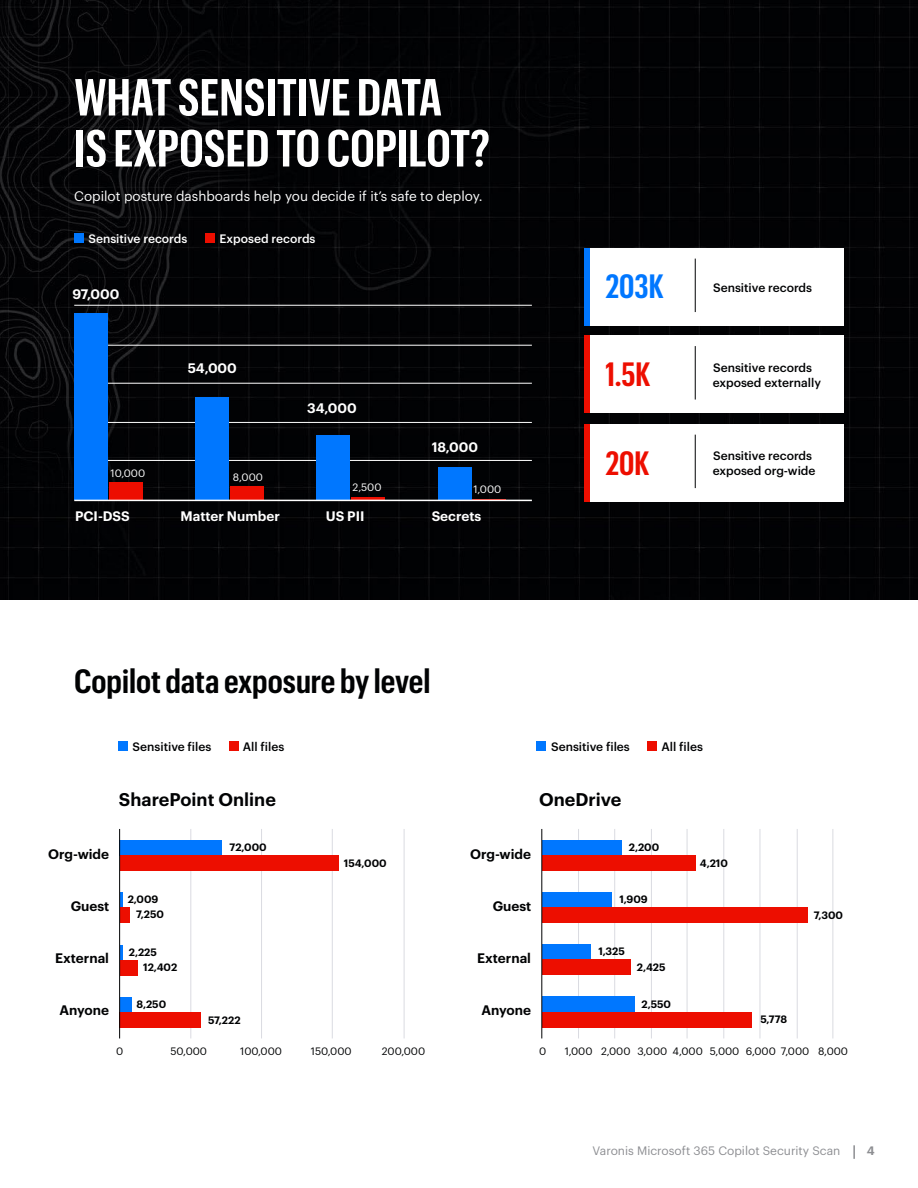
<style>
.page{position:relative;width:918px;height:1188px;background:#fff}
.page>*{position:absolute;margin:0;border:0;box-sizing:border-box;transform-origin:0 0}
.t1{font:600 51px/51px "Graphik X Cond";color:#fff}
.t2{font:600 33px "Graphik Cond";color:#010203}
.t3{font:600 33px "Graphik X Cond";color:#ed0e00}
.t4{font:600 33px "Graphik X Cond";color:#07f}
.t5{font:600 18px "Graphik LC";color:#010203}
.t6{font:13.5px "Graphik LC";color:#fff}
.t7{font:600 13.5px "Graphik LC";color:#fff}
.t8{font:600 13.5px "Graphik LC";color:#010203}
.t9{font:500 12px/15px "Graphik LC";color:#010203}
.t10{font:12px "Graphik LC";color:#8d8e92}
.t11{font:500 12px "Graphik LC";color:#fff}
.t12{font:600 12px "Graphik LC";color:#8d8e92}
.t13{font:600 10.5px "Graphik LC";color:#010203}
.t14{font:10.5px "Graphik LC";color:#010203}
.t15{font:10.5px "Graphik LC";color:#fff}
</style>
<div class="page">
<img style="left:0;top:0;width:918px;height:600px">
<svg style="left:853px;top:1145px;width:2px;height:14px"></svg>
<div style="left:584px;top:248px;width:260px;height:78px;background:#fff"></div>
<div style="left:584px;top:335px;width:260px;height:78px;background:#fff"></div>
<div style="left:584px;top:424px;width:260px;height:78px;background:#fff"></div>
<hr style="left:74px;top:422px;width:458px;height:1px;background:#fff">
<hr style="left:74px;top:345px;width:458px;height:1px;background:#fff">
<hr style="left:74px;top:305px;width:458px;height:1px;background:#fff">
<hr style="left:74px;top:460px;width:458px;height:1px;background:#fff">
<hr style="left:74px;top:383px;width:458px;height:1px;background:#fff">
<div style="left:74px;top:314px;width:34px;height:186px;background:#07f"></div>
<div style="left:195px;top:397px;width:34px;height:103px;background:#07f"></div>
<div style="left:316px;top:436px;width:34px;height:64px;background:#07f"></div>
<div style="left:438px;top:467px;width:33px;height:33px;background:#07f"></div>
<div style="left:109px;top:482px;width:34px;height:18px;background:#ed0e00"></div>
<div style="left:230px;top:486px;width:34px;height:14px;background:#ed0e00"></div>
<hr style="left:351px;top:497px;width:34px;height:3px;background:#ed0e00">
<hr style="left:472px;top:499px;width:34px;height:2px;background:#ed0e00">
<div style="left:74px;top:233px;width:9px;height:9px;background:#07f"></div>
<div style="left:205px;top:233px;width:9px;height:9px;background:#ed0e00"></div>
<div style="left:118px;top:741px;width:10px;height:9px;background:#07f"></div>
<div style="left:229px;top:741px;width:10px;height:9px;background:#ed0e00"></div>
<div style="left:537px;top:741px;width:9px;height:9px;background:#07f"></div>
<div style="left:648px;top:741px;width:9px;height:9px;background:#ed0e00"></div>
<div style="left:584px;top:248px;width:6px;height:78px;background:#07f"></div>
<div style="left:584px;top:335px;width:6px;height:78px;background:#ed0e00"></div>
<div style="left:584px;top:424px;width:6px;height:78px;background:#ed0e00"></div>
<hr style="left:695px;top:259px;width:1px;height:53px;background:#010203">
<hr style="left:695px;top:346px;width:1px;height:54px;background:#010203">
<hr style="left:695px;top:435px;width:1px;height:53px;background:#010203">
<hr style="left:74px;top:500px;width:458px;height:1px;background:#fff">
<hr style="left:190px;top:829px;width:1px;height:209px;background:#dadbe1">
<hr style="left:261px;top:829px;width:1px;height:209px;background:#dadbe1">
<hr style="left:332px;top:829px;width:1px;height:209px;background:#dadbe1">
<hr style="left:404px;top:829px;width:1px;height:209px;background:#dadbe1">
<hr style="left:687px;top:829px;width:1px;height:209px;background:#dadbe1">
<hr style="left:614px;top:829px;width:1px;height:209px;background:#dadbe1">
<hr style="left:760px;top:829px;width:1px;height:209px;background:#dadbe1">
<hr style="left:797px;top:829px;width:1px;height:209px;background:#dadbe1">
<hr style="left:578px;top:829px;width:1px;height:209px;background:#dadbe1">
<hr style="left:723px;top:829px;width:1px;height:209px;background:#dadbe1">
<hr style="left:651px;top:829px;width:1px;height:209px;background:#dadbe1">
<hr style="left:832px;top:829px;width:1px;height:209px;background:#dadbe1">
<div style="left:120px;top:840px;width:102px;height:15px;background:#07f"></div>
<div style="left:542px;top:840px;width:80px;height:15px;background:#07f"></div>
<div style="left:542px;top:893px;width:70px;height:15px;background:#07f"></div>
<div style="left:542px;top:945px;width:48px;height:15px;background:#07f"></div>
<div style="left:542px;top:997px;width:92px;height:15px;background:#07f"></div>
<hr style="left:120px;top:892px;width:3px;height:15px;background:#07f">
<hr style="left:120px;top:945px;width:3px;height:15px;background:#07f">
<div style="left:120px;top:997px;width:11px;height:16px;background:#07f"></div>
<div style="left:120px;top:855px;width:219px;height:16px;background:#ed0e00"></div>
<div style="left:542px;top:855px;width:153px;height:16px;background:#ed0e00"></div>
<div style="left:542px;top:908px;width:265px;height:15px;background:#ed0e00"></div>
<div style="left:542px;top:960px;width:88px;height:15px;background:#ed0e00"></div>
<div style="left:542px;top:1012px;width:210px;height:15px;background:#ed0e00"></div>
<div style="left:120px;top:907px;width:10px;height:15px;background:#ed0e00"></div>
<div style="left:120px;top:960px;width:17px;height:15px;background:#ed0e00"></div>
<div style="left:120px;top:1013px;width:81px;height:15px;background:#ed0e00"></div>
<hr style="left:119px;top:829px;width:1px;height:209px;background:#010203">
<hr style="left:542px;top:829px;width:1px;height:209px;background:#010203">
<h1 class="t1" style="left:74px;top:68px;width:417px">WHAT SENSITIVE DATA<br>IS EXPOSED TO COPILOT?</h1>
<p class="t6" style="left:74px;top:186px;width:410px">Copilot posture dashboards help you decide if it’s safe to deploy.</p>
<p class="t11" style="left:88px;top:229px;width:100px">Sensitive records</p>
<p class="t11" style="left:220px;top:229px;width:98px">Exposed records</p>
<p class="t7" style="left:73px;top:284px;width:48px">97,000</p>
<p class="t15" style="left:111px;top:465px;width:36px">10,000</p>
<p class="t7" style="left:75px;top:506px;width:56px">PCI-DSS</p>
<p class="t7" style="left:188px;top:358px;width:51px">54,000</p>
<p class="t15" style="left:233px;top:469px;width:31px">8,000</p>
<p class="t7" style="left:307px;top:398px;width:51px">34,000</p>
<p class="t7" style="left:432px;top:436px;width:48px">18,000</p>
<p class="t15" style="left:353px;top:479px;width:30px">2,500</p>
<p class="t15" style="left:473px;top:481px;width:29px">1,000</p>
<p class="t7" style="left:181px;top:506px;width:101px">Matter Number</p>
<p class="t7" style="left:326px;top:506px;width:40px">US PII</p>
<p class="t7" style="left:432px;top:506px;width:51px">Secrets</p>
<h2 class="t4" style="left:605px;top:264px;width:60px">203K</h2>
<h2 class="t3" style="left:606px;top:351px;width:46px">1.5K</h2>
<h2 class="t3" style="left:605px;top:440px;width:46px">20K</h2>
<p class="t9" style="left:713px;top:279px;width:100px">Sensitive records</p>
<p class="t9" style="left:713px;top:359px;width:110px">Sensitive records exposed externally</p>
<p class="t9" style="left:713px;top:447px;width:104px">Sensitive records exposed org-wide</p>
<h2 class="t2" style="left:74px;top:658px;width:358px">Copilot data exposure by level</h2>
<p class="t9" style="left:133px;top:738px;width:80px">Sensitive files</p>
<p class="t9" style="left:243px;top:738px;width:43px">All files</p>
<p class="t9" style="left:551px;top:738px;width:80px">Sensitive files</p>
<p class="t9" style="left:661px;top:738px;width:43px">All files</p>
<h3 class="t5" style="left:119px;top:786px;width:158px">SharePoint Online</h3>
<h3 class="t5" style="left:539px;top:786px;width:84px">OneDrive</h3>
<p class="t13" style="left:230px;top:839px;width:39px">72,000</p>
<p class="t13" style="left:629px;top:839px;width:32px">2,200</p>
<p class="t8" style="left:48px;top:843px;width:63px">Org-wide</p>
<p class="t8" style="left:470px;top:843px;width:63px">Org-wide</p>
<p class="t8" style="left:71px;top:896px;width:40px">Guest</p>
<p class="t8" style="left:493px;top:896px;width:40px">Guest</p>
<p class="t13" style="left:344px;top:855px;width:44px">154,000</p>
<p class="t13" style="left:700px;top:855px;width:30px">4,210</p>
<p class="t13" style="left:128px;top:891px;width:32px">2,009</p>
<p class="t13" style="left:619px;top:891px;width:30px">1,909</p>
<p class="t13" style="left:136px;top:907px;width:29px">7,250</p>
<p class="t13" style="left:129px;top:944px;width:30px">2,225</p>
<p class="t8" style="left:55px;top:948px;width:56px">External</p>
<p class="t8" style="left:477px;top:948px;width:56px">External</p>
<p class="t13" style="left:143px;top:960px;width:36px">12,402</p>
<p class="t13" style="left:598px;top:943px;width:28px">1,325</p>
<p class="t13" style="left:637px;top:959px;width:30px">2,425</p>
<p class="t13" style="left:137px;top:996px;width:31px">8,250</p>
<p class="t8" style="left:59px;top:1000px;width:51px">Anyone</p>
<p class="t8" style="left:481px;top:1000px;width:51px">Anyone</p>
<p class="t13" style="left:208px;top:1012px;width:34px">57,222</p>
<p class="t13" style="left:642px;top:996px;width:31px">2,550</p>
<p class="t13" style="left:814px;top:907px;width:31px">7,300</p>
<p class="t13" style="left:760px;top:1011px;width:28px">5,778</p>
<p class="t14" style="left:116px;top:1044px;width:9px">0</p>
<p class="t14" style="left:170px;top:1044px;width:38px">50,000</p>
<p class="t14" style="left:240px;top:1044px;width:43px">100,000</p>
<p class="t14" style="left:311px;top:1044px;width:42px">150,000</p>
<p class="t14" style="left:382px;top:1044px;width:45px">200,000</p>
<p class="t14" style="left:539px;top:1044px;width:9px">0</p>
<p class="t14" style="left:565px;top:1044px;width:285px">1,000 2,000 3,000 4,000 5,000 6,000 7,000 8,000</p>
<p class="t10" style="left:592px;top:1142px;width:250px">Varonis Microsoft 365 Copilot Security Scan</p>
<p class="t12" style="left:867px;top:1142px;width:9px">4</p>
</div>
